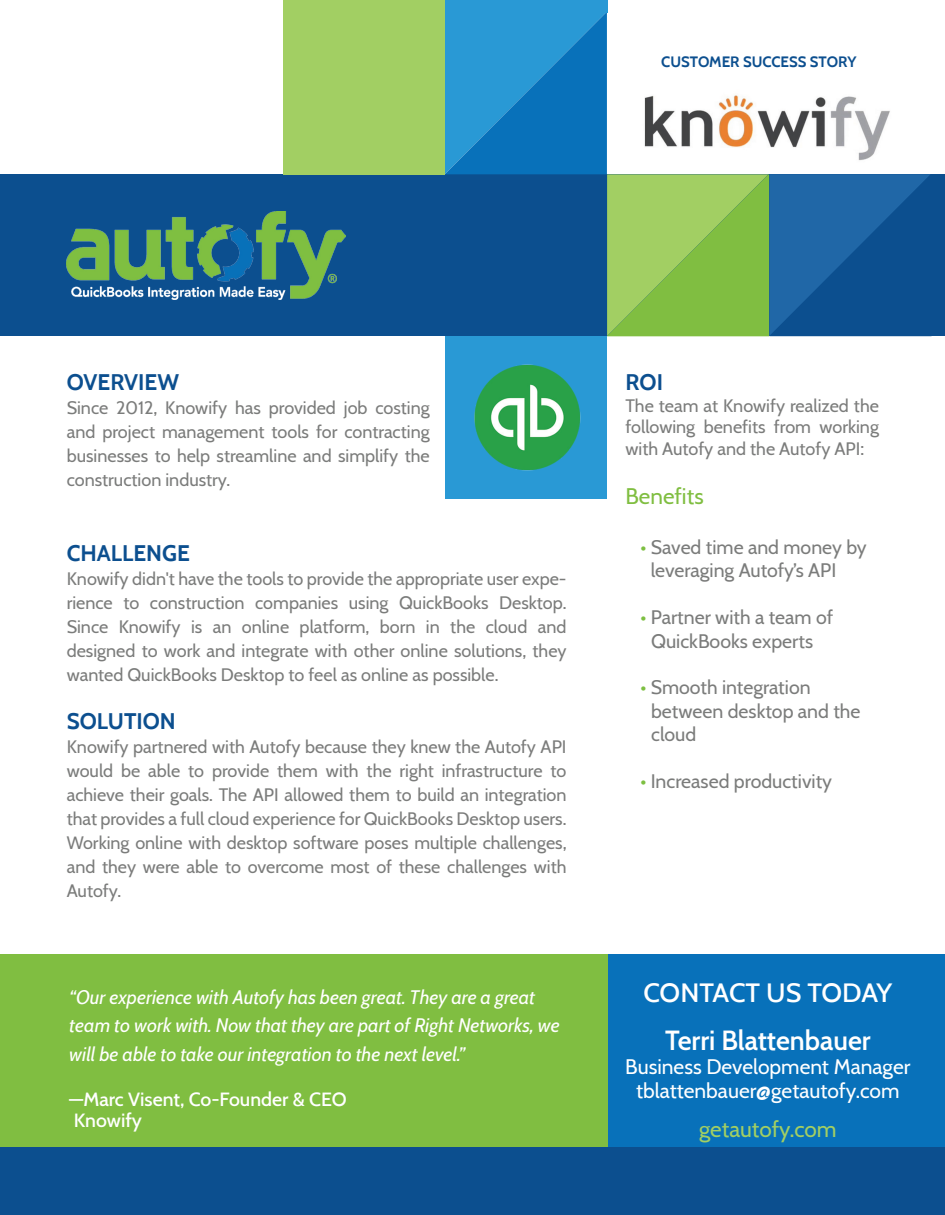
<style>
.page{position:relative;width:945px;height:1215px;background:#fff}
.page>*{position:absolute;margin:0;border:0;box-sizing:border-box;transform-origin:0 0}
.t1{font:600 27px "Cabin";color:#fff}
.t2{font:500 27px "Cabin";letter-spacing:-.01em;color:#fff}
.t3{font:700 22.5px "Cabin";color:#0c4f8f}
.t4{font:22.5px "Cabin";color:#a2cf63}
.t5{font:22.5px "Cabin";color:#80be41}
.t6{font:21px/24px "Cabin";color:#fff;text-align:center}
.t7{font:italic 19.5px/28.5px "Cabin";color:#fff}
.t8{font:19.5px/23.4px "Cabin";color:#7b7c7b}
.t9{font:500 19.5px/21px "Cabin";color:#fff}
.t10{font:18px/24px "Cabin";color:#7b7c7b;text-align:justify}
.t11{font:700 15px "Cabin";color:#0c4f8f}
.s1{color:#7dbf41}
</style>
<div class="page">
<div style="left:608px;top:954px;width:337px;height:261px;background:#0871ba"></div>
<div style="left:0;top:174px;width:945px;height:162px;background:#0c4f8f"></div>
<div style="left:0;top:954px;width:607px;height:261px;background:#80be41"></div>
<img style="left:67px;top:211px;width:279px;height:88px">
<svg style="left:445px;top:12px;width:485px;height:324px"></svg>
<div style="left:283px;top:0;width:162px;height:174px;background:#a2cf63"></div>
<div style="left:445px;top:336px;width:162px;height:162px;background:#2999d5"></div>
<img style="left:474px;top:364px;width:106px;height:107px">
<div style="left:0;top:1147px;width:945px;height:68px;background:#0c4f8f"></div>
<div style="left:445px;top:0;width:162px;height:12px;background:#2999d5"></div>
<p class="t11" style="left:661px;top:50px;width:197px">CUSTOMER SUCCESS STORY</p>
<p class="t3" style="left:67px;top:365px;width:114px">OVERVIEW</p>
<p class="t10" style="left:67px;top:395px;width:365px">Since 2012, Knowify has provided job costing and project management tools for contracting businesses to help streamline and simplify the construction industry.</p>
<p class="t3" style="left:67px;top:536px;width:125px">CHALLENGE</p>
<p class="t10" style="left:67px;top:566px;width:501px">Knowify didn't have the tools to provide the appropriate user expe&shy;rience to construction companies using QuickBooks Desktop.<br>Since Knowify is an online platform, born in the cloud and designed to work and integrate with other online solutions, they wanted QuickBooks Desktop to feel as online as possible.</p>
<p class="t3" style="left:67px;top:704px;width:111px">SOLUTION</p>
<p class="t10" style="left:67px;top:734px;width:501px">Knowify partnered with Autofy because they knew the Autofy API would be able to provide them with the right infrastructure to achieve their goals. The API allowed them to build an integration that provides a full cloud experience for QuickBooks Desktop users.<br>Working online with desktop software poses multiple challenges, and they were able to overcome most of these challenges with Autofy.</p>
<p class="t7" style="left:69px;top:981px;width:492px">“Our experience with Autofy has been great. They are a great team to work with. Now that they are part of Right Networks, we will be able to take our integration to the next level.”</p>
<p class="t9" style="left:69px;top:1087px;width:279px">―Marc Visent, Co-Founder &amp; CEO<br>Knowify</p>
<p class="t3" style="left:626px;top:365px;width:39px">ROI</p>
<p class="t10" style="left:626px;top:393px;width:255px;line-height:21.6px">The team at Knowify realized the following benefits from working with Autofy and the Autofy API:</p>
<p class="t5" style="left:626px;top:478px;width:80px">Benefits</p>
<p class="t8" style="left:651px;top:534px;width:218px;text-indent:-10px"><span class="s1">•</span> Saved time and money by leveraging Autofy’s API</p>
<p class="t8" style="left:640px;top:604px;width:194px;text-align:center"><span class="s1">•</span> Partner with a team of<br>QuickBooks experts</p>
<p class="t8" style="left:651px;top:674px;width:211px;text-indent:-11px"><span class="s1">•</span> Smooth integration between desktop and the cloud</p>
<p class="t8" style="left:640px;top:768px;width:193px"><span class="s1">•</span> Increased productivity</p>
<h1 class="t2" style="left:643px;top:972px;width:250px">CONTACT US TODAY</h1>
<h1 class="t1" style="left:665px;top:1020px;width:207px">Terri Blattenbauer</h1>
<p class="t6" style="left:625px;top:1054px;width:287px">Business Development Manager tblattenbauer@getautofy.com</p>
<p class="t4" style="left:699px;top:1112px;width:139px">getautofy.com</p>
</div>
